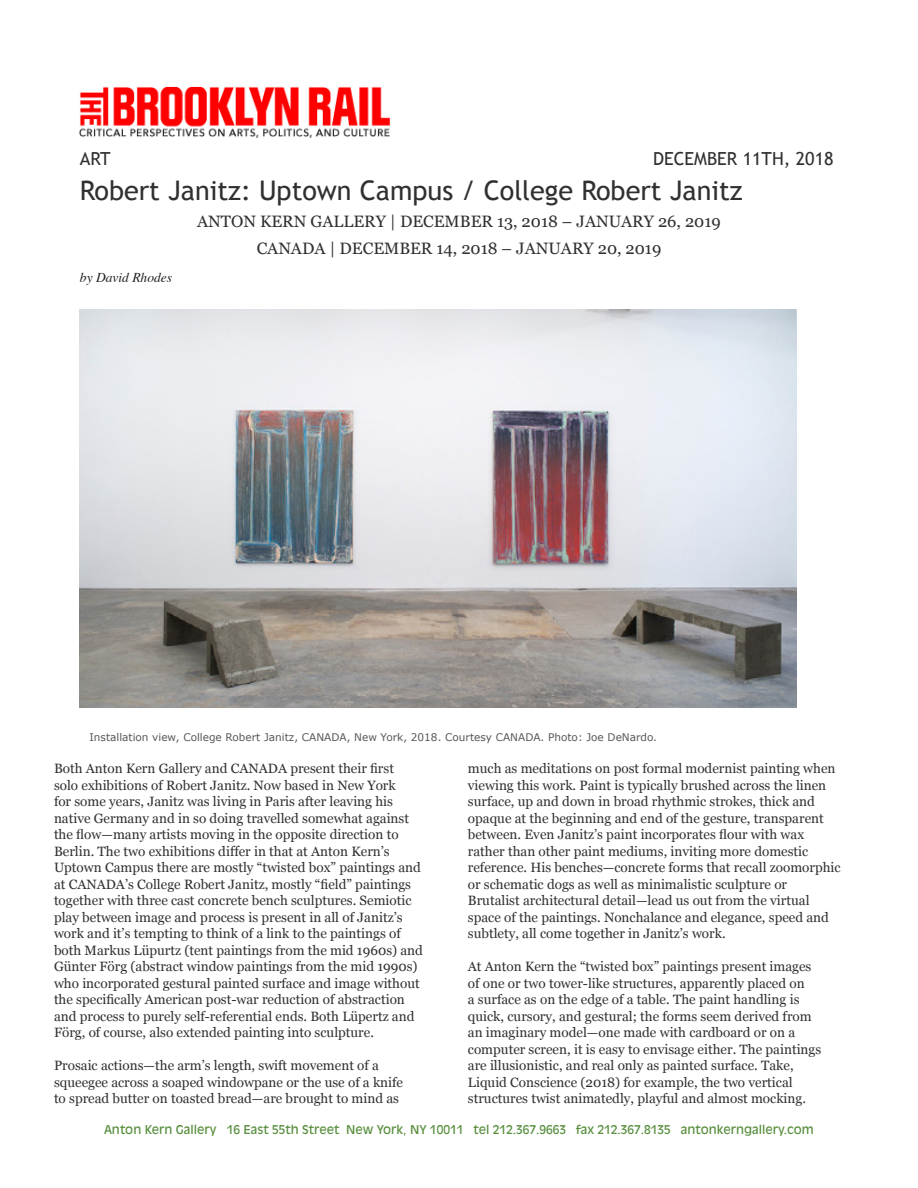
<style>
.page{position:relative;width:918px;height:1188px;background:#fff}
.page>*{position:absolute;margin:0;border:0;box-sizing:border-box;transform-origin:0 0}
.t1{font:27px "Trebuchet MS";color:#312f30}
.t2{font:18px "Trebuchet MS";color:#312f30}
.t3{font:16.5px/27px "Georgia";color:#312f30;text-align:center}
.t4{font:13.5px/16.5px "Georgia";color:#312f30}
.t5{font:italic 13.5px "Times";color:#231f20}
.t6{font:12px "Antique Olive";color:#598f3f}
.t7{font:10.5px "Verdana";color:#57585a}
</style>
<div class="page">
<img style="left:80px;top:87px;width:311px;height:51px">
<img style="left:80px;top:309px;width:716px;height:399px">
<h2 class="t2" style="left:80px;top:148px;width:32px">ART</h2>
<h2 class="t2" style="left:653px;top:148px;width:182px">DECEMBER 11TH, 2018</h2>
<h1 class="t1" style="left:80px;top:174px;width:664px">Robert Janitz: Uptown Campus / College Robert Janitz</h1>
<p class="t3" style="left:197px;top:207px;width:525px">ANTON KERN GALLERY | DECEMBER 13, 2018 – JANUARY 26, 2019<br>CANADA | DECEMBER 14, 2018 – JANUARY 20, 2019</p>
<p class="t5" style="left:80px;top:266px;width:94px">by David Rhodes</p>
<p class="t7" style="left:89px;top:730px;width:569px">Installation view, College Robert Janitz, CANADA, New York, 2018. Courtesy CANADA. Photo: Joe DeNardo.</p>
<p class="t4" style="left:54px;top:760px;width:371px">Both Anton Kern Gallery and CANADA present their first<br>solo exhibitions of Robert Janitz. Now based in New York<br>for some years, Janitz was living in Paris after leaving his native Germany and in so doing travelled somewhat against the flow—many artists moving in the opposite direction to Berlin. The two exhibitions differ in that at Anton Kern’s Uptown Campus there are mostly “twisted box” paintings and at CANADA’s College Robert Janitz, mostly “field” paintings together with three cast concrete bench sculptures. Semiotic play between image and process is present in all of Janitz’s work and it’s tempting to think of a link to the paintings of both Markus Lüpurtz (tent paintings from the mid 1960s) and Günter Förg (abstract window paintings from the mid 1990s) who incorporated gestural painted surface and image without the specifically American post-war reduction of abstraction and process to purely self-referential ends. Both Lüpertz and Förg, of course, also extended painting into sculpture.</p>
<p class="t4" style="left:54px;top:1057px;width:351px">Prosaic actions—the arm’s length, swift movement of a squeegee across a soaped windowpane or the use of a knife to spread butter on toasted bread—are brought to mind as</p>
<p class="t4" style="left:468px;top:760px;width:374px">much as meditations on post formal modernist painting when viewing this work. Paint is typically brushed across the linen surface, up and down in broad rhythmic strokes, thick and opaque at the beginning and end of the gesture, transparent between. Even Janitz’s paint incorporates flour with wax rather than other paint mediums, inviting more domestic reference. His benches—concrete forms that recall zoomorphic or schematic dogs as well as minimalistic sculpture or Brutalist architectural detail—lead us out from the virtual space of the paintings. Nonchalance and elegance, speed and subtlety, all come together in Janitz’s work.</p>
<p class="t4" style="left:468px;top:958px;width:355px">At Anton Kern the “twisted box” paintings present images of one or two tower-like structures, apparently placed on<br>a surface as on the edge of a table. The paint handling is quick, cursory, and gestural; the forms seem derived from an imaginary model—one made with cardboard or on a computer screen, it is easy to envisage either. The paintings are illusionistic, and real only as painted surface. Take, Liquid Conscience (2018) for example, the two vertical structures twist animatedly, playful and almost mocking.</p>
<p class="t6" style="left:104px;top:1122px;width:711px">Anton Kern Gallery 16 East 55th Street New York, NY 10011 tel 212.367.9663 fax 212.367.8135 antonkerngallery.com</p>
</div>
